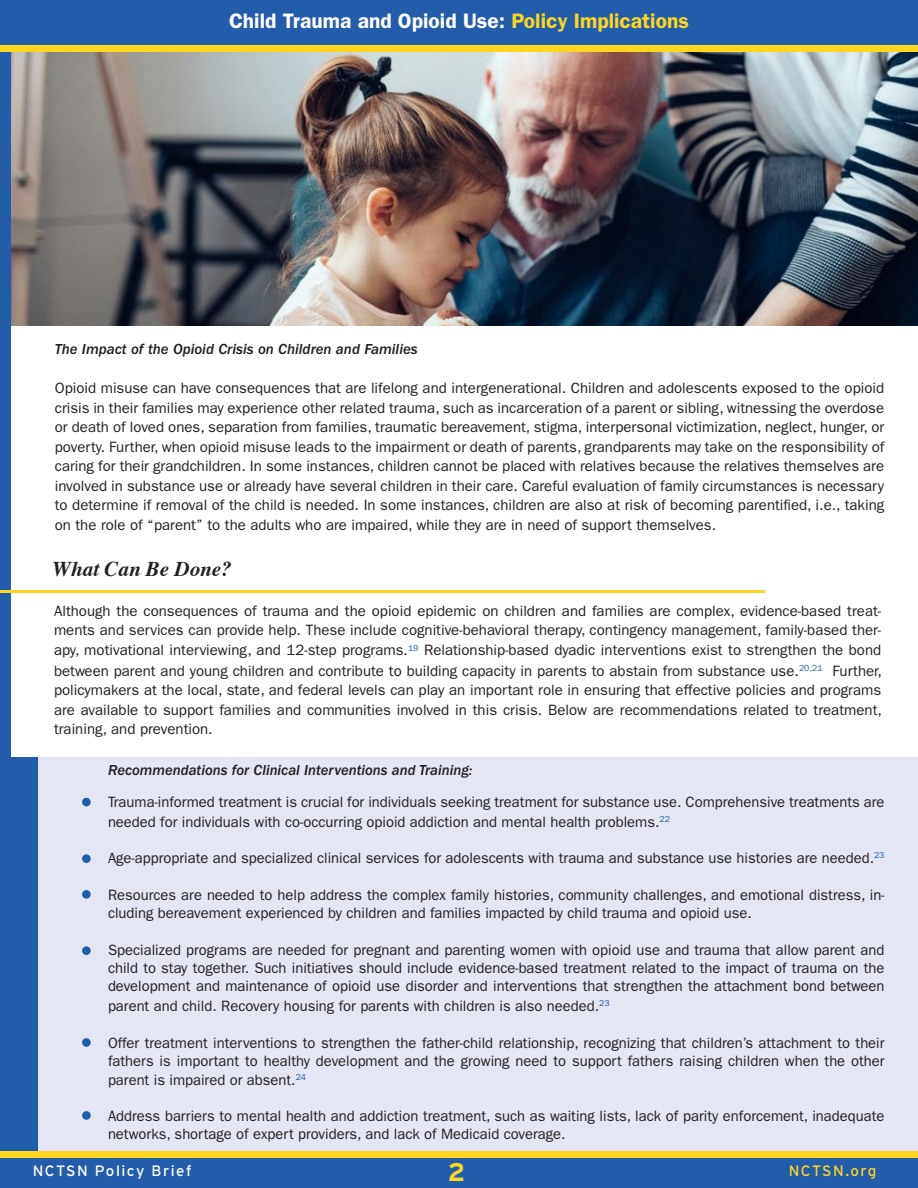
<style>
.page{position:relative;width:918px;height:1188px;background:#fff}
.page>*{position:absolute;margin:0;border:0;box-sizing:border-box;transform-origin:0 0}
.t1{font:700 25.5px "Interstate";color:#ffd520}
.t2{font:600 21px "ITC Franklin Gothic Std";color:#fff}
.t3{font:italic 700 21px "Times";color:#231f20}
.t4{font:15px/19.5px "ITC Franklin Gothic Std";color:#231f20;text-align:justify}
.t5{font:15px "ITC Franklin Gothic Std Med It";color:#231f20}
.t6{font:15px "Interstate";letter-spacing:.1em;color:#fff}
.t7{font:15px "Interstate";letter-spacing:.095em;color:#ffd520}
.s1{color:#ffd520}
</style>
<div class="page">
<img style="left:11px;top:52px;width:907px;height:273px">
<div style="left:0;top:757px;width:918px;height:402px;background:#e4e6f3"></div>
<div style="left:0;top:757px;width:38px;height:396px;background:#215dab"></div>
<div style="left:0;top:50px;width:11px;height:1129px;background:#215dab"></div>
<div style="left:0;top:1151px;width:918px;height:30px;background:#ffd520"></div>
<div style="left:0;top:1159px;width:918px;height:29px;background:#215dab"></div>
<div style="left:0;top:0;width:918px;height:47px;background:#215dab"></div>
<div style="left:0;top:45px;width:918px;height:7px;background:#ffd520"></div>
<hr style="left:0;top:590px;width:765px;height:2px;background:#ffd520">
<div style="left:82px;top:798px;width:9px;height:8px;background:#215dab;border-radius:50%"></div>
<div style="left:82px;top:854px;width:9px;height:9px;background:#215dab;border-radius:50%"></div>
<div style="left:82px;top:890px;width:9px;height:9px;background:#215dab;border-radius:50%"></div>
<div style="left:82px;top:946px;width:9px;height:9px;background:#215dab;border-radius:50%"></div>
<div style="left:82px;top:1038px;width:9px;height:9px;background:#215dab;border-radius:50%"></div>
<div style="left:82px;top:1111px;width:9px;height:9px;background:#215dab;border-radius:50%"></div>
<p class="t2" style="left:229px;top:9px;width:461px">Child Trauma and Opioid Use: <span class="s1">Policy Implications</span></p>
<p class="t5" style="left:55px;top:341px;width:364px">The Impact of the Opioid Crisis on Children and Families</p>
<p class="t4" style="left:55px;top:378px;width:831px">Opioid misuse can have consequences that are lifelong and intergenerational. Children and adolescents exposed to the opioid crisis in their families may experience other related trauma, such as incarceration of a parent or sibling, witnessing the overdose or death of loved ones, separation from families, traumatic bereavement, stigma, interpersonal victimization, neglect, hunger, or poverty. Further, when opioid misuse leads to the impairment or death of parents, grandparents may take on the responsibility of caring for their grandchildren. In some instances, children cannot be placed with relatives because the relatives themselves are involved in substance use or already have several children in their care. Careful evaluation of family circumstances is necessary to determine if removal of the child is needed. In some instances, children are also at risk of becoming parentified, i.e., taking on the role of “parent” to the adults who are impaired, while they are in need of support themselves.</p>
<p class="t3" style="left:53px;top:550px;width:181px">What Can Be Done?</p>
<p class="t4" style="left:54px;top:601px;width:830px">Although the consequences of trauma and the opioid epidemic on children and families are complex, evidence-based treat&shy;ments and services can provide help. These include cognitive-behavioral therapy, contingency management, family-based ther&shy;apy, motivational interviewing, and 12-step programs.<sup>19</sup> Relationship-based dyadic interventions exist to strengthen the bond between parent and young children and contribute to building capacity in parents to abstain from substance use.<sup>20,21</sup> Further, policymakers at the local, state, and federal levels can play an important role in ensuring that effective policies and programs are available to support families and communities involved in this crisis. Below are recommendations related to treatment, training, and prevention.</p>
<p class="t5" style="left:108px;top:761px;width:366px">Recommendations for Clinical Interventions and Training:</p>
<p class="t4" style="left:108px;top:791px;width:778px;line-height:20.2px">Trauma-informed treatment is crucial for individuals seeking treatment for substance use. Comprehensive treatments are needed for individuals with co-occurring opioid addiction and mental health problems.<sup>22</sup></p>
<p class="t4" style="left:108px;top:849px;width:778px">Age-appropriate and specialized clinical services for adolescents with trauma and substance use histories are needed.<sup>23</sup></p>
<p class="t4" style="left:108px;top:886px;width:778px;line-height:18.3px">Resources are needed to help address the complex family histories, community challenges, and emotional distress, in&shy;cluding bereavement experienced by children and families impacted by child trauma and opioid use.</p>
<p class="t4" style="left:108px;top:941px;width:778px;line-height:18.3px">Specialized programs are needed for pregnant and parenting women with opioid use and trauma that allow parent and child to stay together. Such initiatives should include evidence-based treatment related to the impact of trauma on the development and maintenance of opioid use disorder and interventions that strengthen the attachment bond between</p>
<p class="t4" style="left:108px;top:997px;width:503px">parent and child. Recovery housing for parents with children is also needed.<sup>23</sup></p>
<p class="t4" style="left:108px;top:1034px;width:778px;line-height:18.3px">Offer treatment interventions to strengthen the father-child relationship, recognizing that children’s attachment to their fathers is important to healthy development and the growing need to support fathers raising children when the other parent is impaired or absent.<sup>24</sup></p>
<p class="t4" style="left:108px;top:1107px;width:778px;line-height:18.3px">Address barriers to mental health and addiction treatment, such as waiting lists, lack of parity enforcement, inadequate networks, shortage of expert providers, and lack of Medicaid coverage.</p>
<p class="t1" style="left:448px;top:1158px;width:19px">2</p>
<p class="t6" style="left:33px;top:1163px;width:160px">NCTSN Policy Brief</p>
<p class="t7" style="left:789px;top:1163px;width:89px">NCTSN.org</p>
</div>
